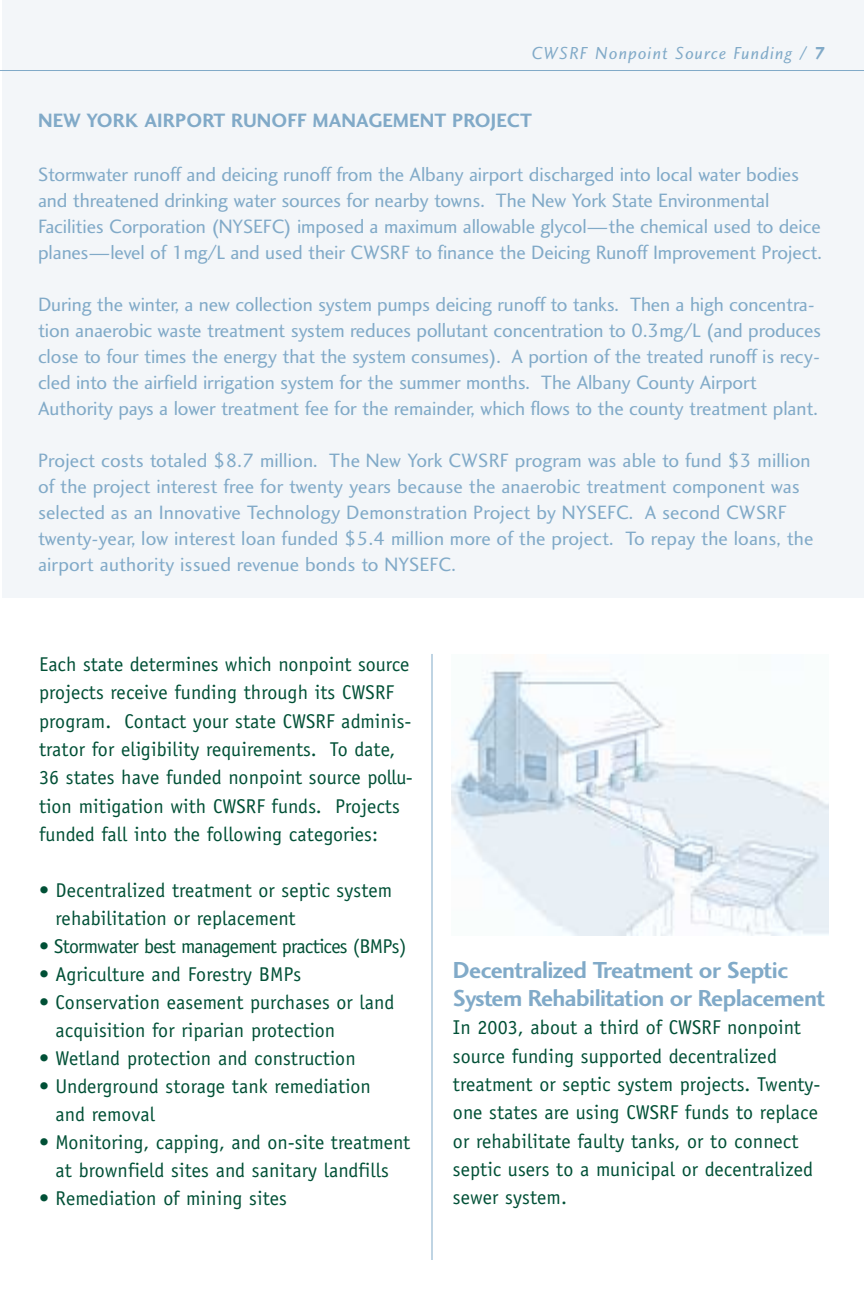
<style>
.page{position:relative;width:864px;height:1296px;background:#fff}
.page>*{position:absolute;margin:0;border:0;box-sizing:border-box;transform-origin:0 0}
.t1{font:24px/28.4px "Charlotte Sans Bold Plain";letter-spacing:-.025em;color:#81aac8}
.t2{font:20px/26px "Charlotte Sans Book Plain";letter-spacing:-.005em;color:#81aac8}
.t3{font:20px/28.2px "Officina Sans";letter-spacing:.005em;color:#005036}
.t4{font:20px "Officina Sans";letter-spacing:-.035em;color:#005036}
.t5{font:20px "Charlotte Sans Bold Plain";letter-spacing:.005em;color:#81aac8}
.t6{font:18px "Charlotte Sans Book Italic Plain";letter-spacing:.06em;color:#81aac8}
.s1{font-family:"Charlotte Sans Bold Plain"}
</style>
<div class="page">
<div style="left:2px;top:0;width:862px;height:598px;background:#f3f6f9"></div>
<hr style="left:0;top:70px;width:864px;height:1px;background:#81aac8">
<hr style="left:432px;top:654px;width:1px;height:606px;background:#81aac8">
<img style="left:452px;top:668px;width:376px;height:268px">
<p class="t6" style="left:532px;top:46px;width:295px">CWSRF Nonpoint Source Funding / <span class="s1">7</span></p>
<p class="t5" style="left:38px;top:112px;width:496px">NEW YORK AIRPORT RUNOFF MANAGEMENT PROJECT</p>
<p class="t2" style="left:38px;top:163px;width:785px">Stormwater runoff and deicing runoff from the Albany airport discharged into local water bodies and threatened drinking water sources for nearby towns. The New York State Environmental Facilities Corporation (NYSEFC) imposed a maximum allowable glycol—the chemical used to deice planes—level of 1mg/L and used their CWSRF to finance the Deicing Runoff Improvement Project.</p>
<p class="t2" style="left:38px;top:293px;width:785px">During the winter, a new collection system pumps deicing runoff to tanks. Then a high concentra&shy;tion anaerobic waste treatment system reduces pollutant concentration to 0.3mg/L (and produces close to four times the energy that the system consumes). A portion of the treated runoff is recy&shy;cled into the airfield irrigation system for the summer months. The Albany County Airport Authority pays a lower treatment fee for the remainder, which flows to the county treatment plant.</p>
<p class="t2" style="left:38px;top:449px;width:777px">Project costs totaled $8.7 million. The New York CWSRF program was able to fund $3 million of the project interest free for twenty years because the anaerobic treatment component was selected as an Innovative Technology Demonstration Project by NYSEFC. A second CWSRF twenty-year, low interest loan funded $5.4 million more of the project. To repay the loans, the airport authority issued revenue bonds to NYSEFC.</p>
<p class="t3" style="left:39px;top:652px;width:375px">Each state determines which nonpoint source projects receive funding through its CWSRF program. Contact your state CWSRF adminis&shy;trator for eligibility requirements. To date, 36 states have funded nonpoint source pollu&shy;tion mitigation with CWSRF funds. Projects funded fall into the following categories:</p>
<p class="t3" style="left:56px;top:878px;width:338px;text-indent:-16px">• Decentralized treatment or septic system rehabilitation or replacement</p>
<p class="t4" style="left:39px;top:938px;width:369px">• Stormwater best management practices (BMPs)</p>
<p class="t3" style="left:39px;top:962px;width:264px">• Agriculture and Forestry BMPs</p>
<p class="t3" style="left:56px;top:990px;width:340px;text-indent:-16px">• Conservation easement purchases or land acquisition for riparian protection</p>
<p class="t3" style="left:39px;top:1046px;width:318px">• Wetland protection and construction</p>
<p class="t3" style="left:56px;top:1074px;width:317px;text-indent:-16px">• Underground storage tank remediation and removal</p>
<p class="t3" style="left:39px;top:1130px;width:373px;text-align:center">• Monitoring, capping, and on-site treatment at brownfield sites and sanitary landfills</p>
<p class="t3" style="left:39px;top:1186px;width:249px">• Remediation of mining sites</p>
<p class="t1" style="left:453px;top:958px;width:374px">Decentralized Treatment or Septic<br>System Rehabilitation or Replacement</p>
<p class="t3" style="left:453px;top:1015px;width:369px">In 2003, about a third of CWSRF nonpoint source funding supported decentralized treatment or septic system projects. Twenty&shy;one states are using CWSRF funds to replace or rehabilitate faulty tanks, or to connect septic users to a municipal or decentralized sewer system.</p>
</div>
